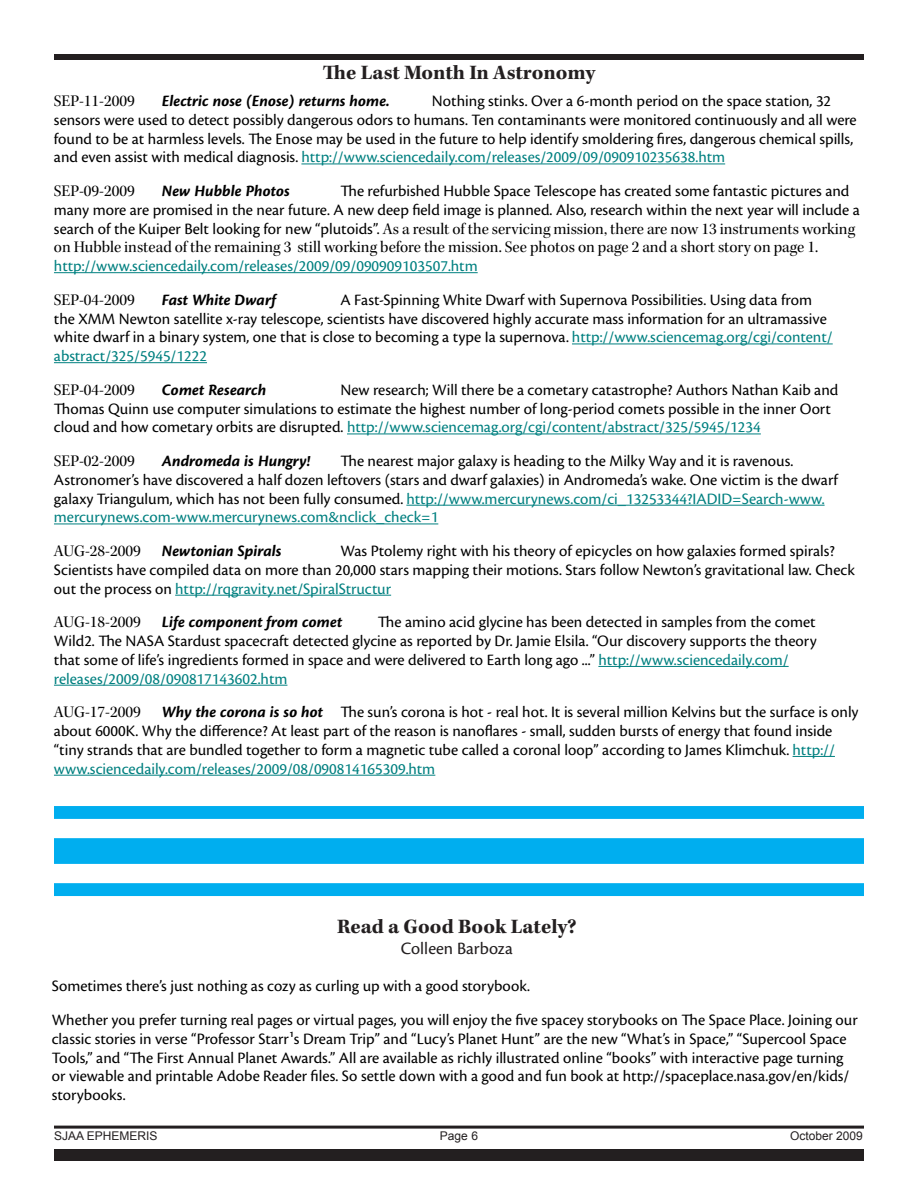
<style>
.page{position:relative;width:918px;height:1188px;background:#fff}
.page>*{position:absolute;margin:0;border:0;box-sizing:border-box;transform-origin:0 0}
.Headline{font:700 21px "Kepler Std";color:#231f20}
.Byline{font:18px "Cronos Pro";color:#231f20}
.t1{font:16.5px/18.8px "Cronos Pro";color:#000}
.t2{font:italic 700 16.5px "Cronos Pro";color:#000}
.t3{font:16.5px "Kepler Std Subh";color:#000}
.t4{font:12px "Arial";color:#231f20}
.s1{color:#008080}
.s2{font-family:"Kepler Std Subh"}
.s3{font-weight:700;font-style:italic}
</style>
<div class="page">
<div style="left:54px;top:1149px;width:810px;height:12px;background:#231f20"></div>
<hr style="left:54px;top:1126px;width:810px;height:3px;background:#231f20">
<div style="left:54px;top:54px;width:810px;height:6px;background:#231f20"></div>
<hr style="left:301px;top:164px;width:424px;height:1px;background:#008080">
<hr style="left:54px;top:272px;width:424px;height:1px;background:#008080">
<hr style="left:572px;top:344px;width:261px;height:1px;background:#008080">
<hr style="left:54px;top:362px;width:153px;height:1px;background:#008080">
<hr style="left:347px;top:434px;width:414px;height:1px;background:#008080">
<hr style="left:406px;top:505px;width:419px;height:1px;background:#008080">
<hr style="left:54px;top:524px;width:384px;height:1px;background:#008080">
<hr style="left:175px;top:595px;width:216px;height:1px;background:#008080">
<hr style="left:598px;top:666px;width:191px;height:1px;background:#008080">
<hr style="left:54px;top:685px;width:233px;height:1px;background:#008080">
<hr style="left:793px;top:756px;width:42px;height:1px;background:#008080">
<hr style="left:54px;top:775px;width:381px;height:1px;background:#008080">
<div style="left:54px;top:806px;width:810px;height:13px;background:#00aeef"></div>
<div style="left:54px;top:838px;width:810px;height:26px;background:#00aeef"></div>
<div style="left:54px;top:883px;width:810px;height:13px;background:#00aeef"></div>
<p class="Headline" style="left:323px;top:61px;width:274px">The Last Month In Astronomy</p>
<p class="t3" style="left:54px;top:92px;width:82px">SEP-11-2009</p>
<p class="t2" style="left:162px;top:91px;width:229px">Electric nose (Enose) returns home.</p>
<p class="t1" style="left:54px;top:92px;width:804px;text-indent:378px">Nothing stinks. Over a 6-month period on the space station, 32 sensors were used to detect possibly dangerous odors to humans. Ten contaminants were monitored continuously and all were found to be at harmless levels. The Enose may be used in the future to help identify smoldering fires, dangerous chemical spills, and even assist with medical diagnosis. <span class="s1">http://www.sciencedaily.com/releases/2009/09/090910235638.htm</span></p>
<p class="t3" style="left:54px;top:182px;width:82px">SEP-09-2009</p>
<p class="t2" style="left:162px;top:181px;width:130px">New Hubble Photos</p>
<p class="t1" style="left:54px;top:182px;width:807px;text-indent:287px">The refurbished Hubble Space Telescope has created some fantastic pictures and many more are promised in the near future. A new deep field image is planned. Also, research within the next year will include a search of the Kuiper Belt looking for new “plutoids”. <span class="s2">As a result of the servicing mission, there are now 13 instruments working on Hubble instead of the remaining 3 still working before the mission. See photos on page 2 and a short story on page 1. </span><span class="s1">http://www.sciencedaily.com/releases/2009/09/090909103507.htm</span></p>
<p class="t3" style="left:54px;top:290px;width:82px">SEP-04-2009</p>
<p class="t2" style="left:162px;top:290px;width:116px">Fast White Dwarf</p>
<p class="t1" style="left:54px;top:290px;width:780px;text-indent:287px">A Fast-Spinning White Dwarf with Supernova Possibilities. Using data from the XMM Newton satellite x-ray telescope, scientists have discovered highly accurate mass information for an ultramassive white dwarf in a binary system, one that is close to becoming a type Ia supernova. <span class="s1">http://www.sciencemag.org/cgi/content/ abstract/325/5945/1222</span></p>
<p class="t3" style="left:54px;top:380px;width:82px">SEP-04-2009</p>
<p class="t2" style="left:162px;top:380px;width:106px">Comet Research</p>
<p class="t1" style="left:54px;top:380px;width:786px;text-indent:287px">New research; Will there be a cometary catastrophe? Authors Nathan Kaib and<br>Thomas Quinn use computer simulations to estimate the highest number of long-period comets possible in the inner Oort cloud and how cometary orbits are disrupted. <span class="s1">http://www.sciencemag.org/cgi/content/abstract/325/5945/1234</span></p>
<p class="t3" style="left:54px;top:452px;width:82px">SEP-02-2009</p>
<p class="t2" style="left:162px;top:451px;width:150px">Andromeda is Hungry!</p>
<p class="t1" style="left:54px;top:452px;width:786px;text-indent:287px">The nearest major galaxy is heading to the Milky Way and it is ravenous.<br>Astronomer’s have discovered a half dozen leftovers (stars and dwarf galaxies) in Andromeda’s wake. One victim is the dwarf galaxy Triangulum, which has not been fully consumed. <span class="s1">http://www.mercurynews.com/ci_13253344?IADID=Search-www. mercurynews.com-www.mercurynews.com&amp;nclick_check=1</span></p>
<p class="t3" style="left:54px;top:542px;width:88px">AUG-28-2009</p>
<p class="t2" style="left:162px;top:541px;width:121px">Newtonian Spirals</p>
<p class="t1" style="left:54px;top:542px;width:802px;text-indent:287px">Was Ptolemy right with his theory of epicycles on how galaxies formed spirals?<br>Scientists have compiled data on more than 20,000 stars mapping their motions. Stars follow Newton’s gravitational law. Check out the process on <span class="s1">http://rqgravity.net/SpiralStructur</span></p>
<p class="t3" style="left:54px;top:613px;width:88px">AUG-18-2009</p>
<p class="t2" style="left:162px;top:613px;width:182px">Life component from comet</p>
<p class="t1" style="left:54px;top:613px;width:764px;text-indent:324px">The amino acid glycine has been detected in samples from the comet Wild2. The NASA Stardust spacecraft detected glycine as reported by Dr. Jamie Elsila. “Our discovery supports the theory that some of life’s ingredients formed in space and were delivered to Earth long ago ...” <span class="s1">http://www.sciencedaily.com/ releases/2009/08/090817143602.htm</span></p>
<p class="t3" style="left:54px;top:703px;width:88px">AUG-17-2009</p>
<p class="t1" style="left:54px;top:703px;width:806px;text-indent:108px"><span class="s3">Why the corona is so hot</span> The sun’s corona is hot - real hot. It is several million Kelvins but the surface is only about 6000K. Why the difference? At least part of the reason is nanoflares - small, sudden bursts of energy that found inside “tiny strands that are bundled together to form a magnetic tube called a coronal loop” according to James Klimchuk. <span class="s1">http:// www.sciencedaily.com/releases/2009/08/090814165309.htm</span></p>
<p class="Headline" style="left:337px;top:914px;width:241px">Read a Good Book Lately?</p>
<p class="Byline" style="left:401px;top:938px;width:114px">Colleen Barboza</p>
<p class="t1" style="left:52px;top:977px;width:480px">Sometimes there’s just nothing as cozy as curling up with a good storybook.</p>
<p class="t1" style="left:52px;top:1011px;width:807px">Whether you prefer turning real pages or virtual pages, you will enjoy the five spacey storybooks on The Space Place. Joining our classic stories in verse “Professor Starr¹s Dream Trip” and “Lucy’s Planet Hunt” are the new “What’s in Space,” “Supercool Space Tools,” and “The First Annual Planet Awards.” All are available as richly illustrated online “books” with interactive page turning or viewable and printable Adobe Reader files. So settle down with a good and fun book at http://spaceplace.nasa.gov/en/kids/ storybooks.</p>
<p class="t4" style="left:54px;top:1128px;width:105px">SJAA EPHEMERIS</p>
<p class="t4" style="left:440px;top:1128px;width:40px">Page 6</p>
<p class="t4" style="left:790px;top:1128px;width:74px">October 2009</p>
</div>
